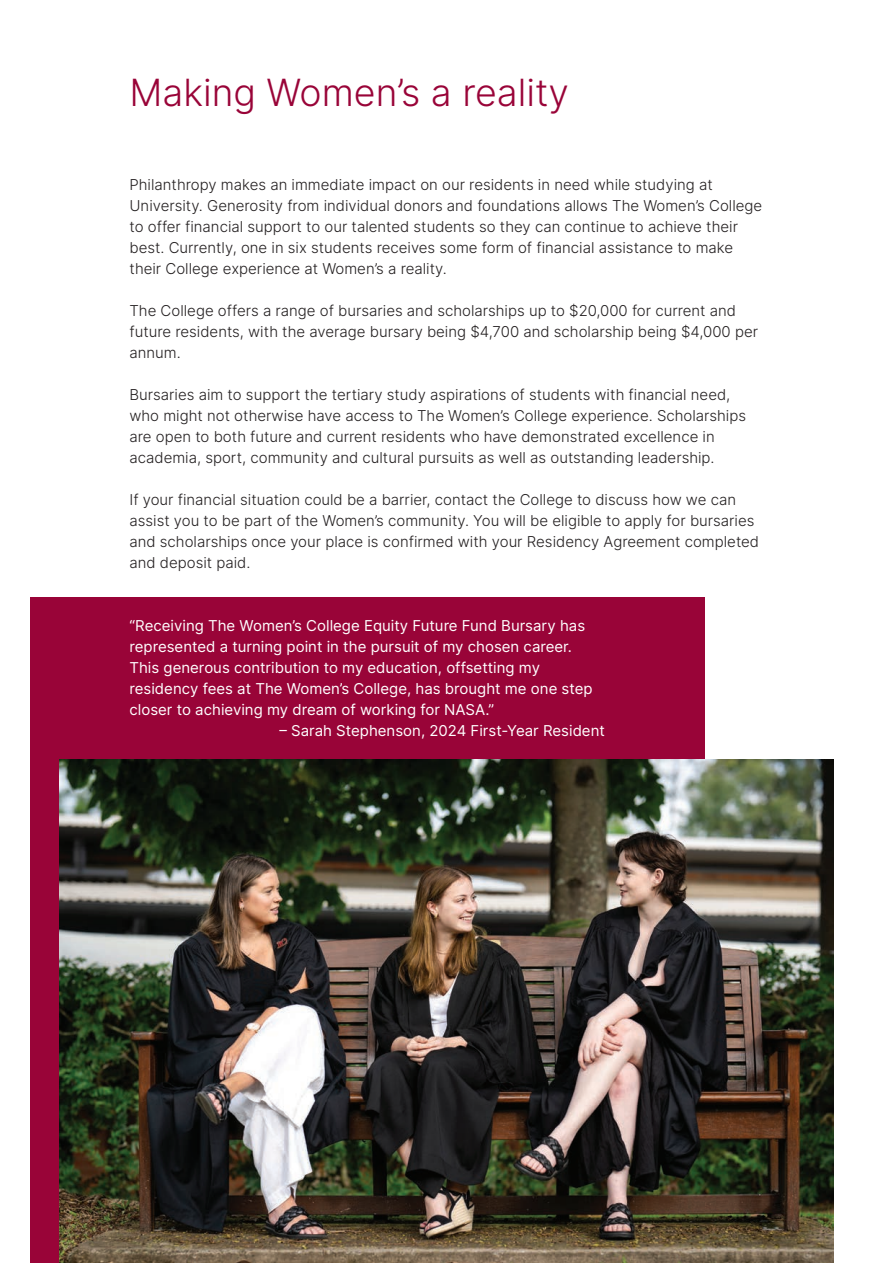
<style>
.page{position:relative;width:893px;height:1263px;background:#fff}
.page>*{position:absolute;margin:0;border:0;box-sizing:border-box;transform-origin:0 0}
.t1{font:300 37.5px "Inter";color:#990438}
.t2{font:300 15px/21px "Inter";color:#231f20}
.t3{font:15px/21px "Inter";color:#fff}
</style>
<div class="page">
<div style="left:30px;top:598px;width:675px;height:665px;background:#990438"></div>
<img style="left:59px;top:760px;width:774px;height:503px">
<h1 class="t1" style="left:129px;top:65px;width:441px">Making Women’s a reality</h1>
<p class="t2" style="left:129px;top:173px;width:634px">Philanthropy makes an immediate impact on our residents in need while studying at University. Generosity from individual donors and foundations allows The Women’s College to offer financial support to our talented students so they can continue to achieve their best. Currently, one in six students receives some form of financial assistance to make their College experience at Women’s a reality.</p>
<p class="t2" style="left:129px;top:299px;width:630px">The College offers a range of bursaries and scholarships up to $20,000 for current and future residents, with the average bursary being $4,700 and scholarship being $4,000 per annum.</p>
<p class="t2" style="left:129px;top:383px;width:618px">Bursaries aim to support the tertiary study aspirations of students with financial need, who might not otherwise have access to The Women’s College experience. Scholarships are open to both future and current residents who have demonstrated excellence in academia, sport, community and cultural pursuits as well as outstanding leadership.</p>
<p class="t2" style="left:129px;top:488px;width:631px">If your financial situation could be a barrier, contact the College to discuss how we can assist you to be part of the Women’s community. You will be eligible to apply for bursaries and scholarships once your place is confirmed with your Residency Agreement completed and deposit paid.</p>
<p class="t3" style="left:129px;top:614px;width:465px">“Receiving The Women’s College Equity Future Fund Bursary has represented a turning point in the pursuit of my chosen career.<br>This generous contribution to my education, offsetting my residency fees at The Women’s College, has brought me one step closer to achieving my dream of working for NASA.”</p>
<p class="t3" style="left:279px;top:719px;width:327px">– Sarah Stephenson, 2024 First-Year Resident</p>
</div>
